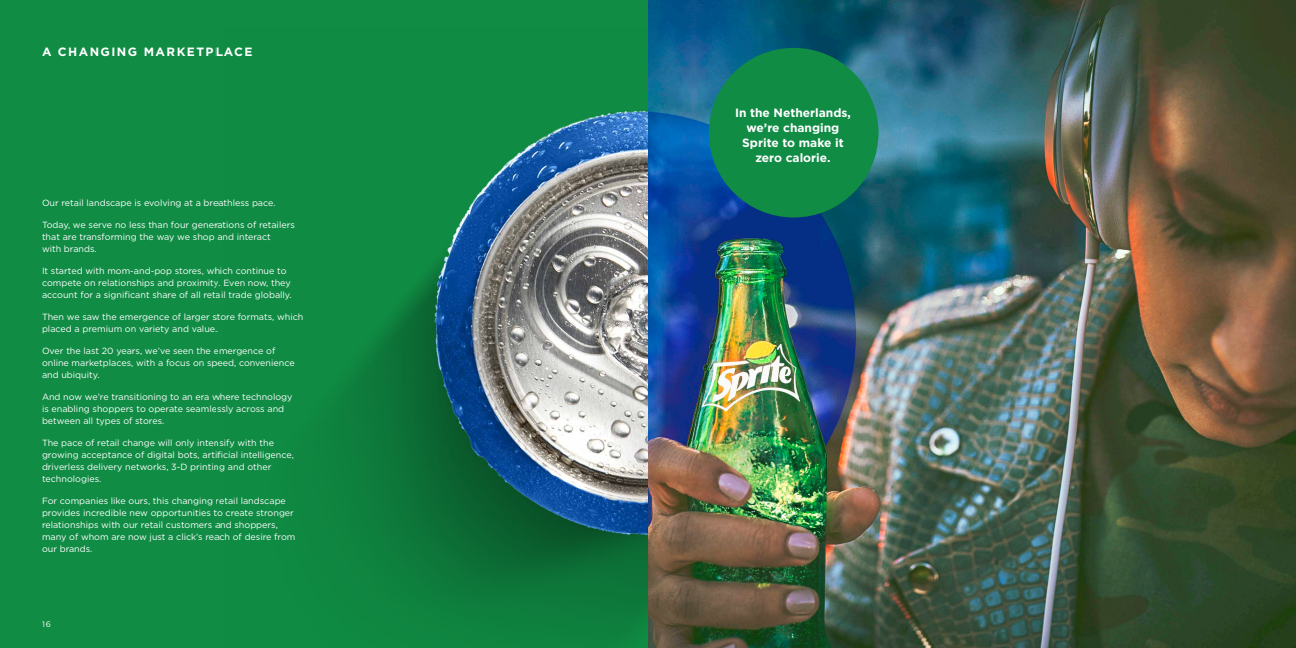
<style>
.page{position:relative;width:1296px;height:648px;background:#fff}
.page>*{position:absolute;margin:0;border:0;box-sizing:border-box;transform-origin:0 0}
.t1{font:700 12px/15px "Gotham";color:#fff;text-align:center}
.t2{font:700 12px "Gotham";letter-spacing:.12em;color:#fff}
.t3{font:9px/12px "Gotham";color:#fff}
.t4{font:8px "Gotham";color:#fff}
</style>
<div class="page">
<div style="left:0;top:0;width:648px;height:648px;background:#108c44"></div>
<img style="left:648px;top:0;width:648px;height:648px">
<img style="left:331px;top:110px;width:317px;height:530px">
<div style="left:709px;top:48px;width:170px;height:169px;background:#108c44;border-radius:50%"></div>
<h1 class="t2" style="left:42px;top:45px;width:212px">A CHANGING MARKETPLACE</h1>
<p class="t3" style="left:42px;top:197px;width:235px">Our retail landscape is evolving at a breathless pace.</p>
<p class="t3" style="left:42px;top:219px;width:254px">Today, we serve no less than four generations of retailers that are transforming the way we shop and interact<br>with brands.</p>
<p class="t3" style="left:42px;top:265px;width:251px">It started with mom-and-pop stores, which continue to compete on relationships and proximity. Even now, they account for a significant share of all retail trade globally.</p>
<p class="t3" style="left:42px;top:311px;width:263px">Then we saw the emergence of larger store formats, which placed a premium on variety and value.</p>
<p class="t3" style="left:42px;top:345px;width:254px">Over the last 20 years, we’ve seen the emergence of online marketplaces, with a focus on speed, convenience and ubiquity.</p>
<p class="t3" style="left:42px;top:391px;width:252px">And now we’re transitioning to an era where technology is enabling shoppers to operate seamlessly across and between all types of stores.</p>
<p class="t3" style="left:42px;top:437px;width:253px">The pace of retail change will only intensify with the growing acceptance of digital bots, artificial intelligence, driverless delivery networks, 3-D printing and other technologies.</p>
<p class="t3" style="left:42px;top:495px;width:255px">For companies like ours, this changing retail landscape provides incredible new opportunities to create stronger relationships with our retail customers and shoppers, many of whom are now just a click’s reach of desire from our brands.</p>
<p class="t4" style="left:42px;top:620px;width:10px">16</p>
<h1 class="t1" style="left:735px;top:105px;width:117px">In the Netherlands, we’re changing<br>Sprite to make it zero calorie.</h1>
</div>
